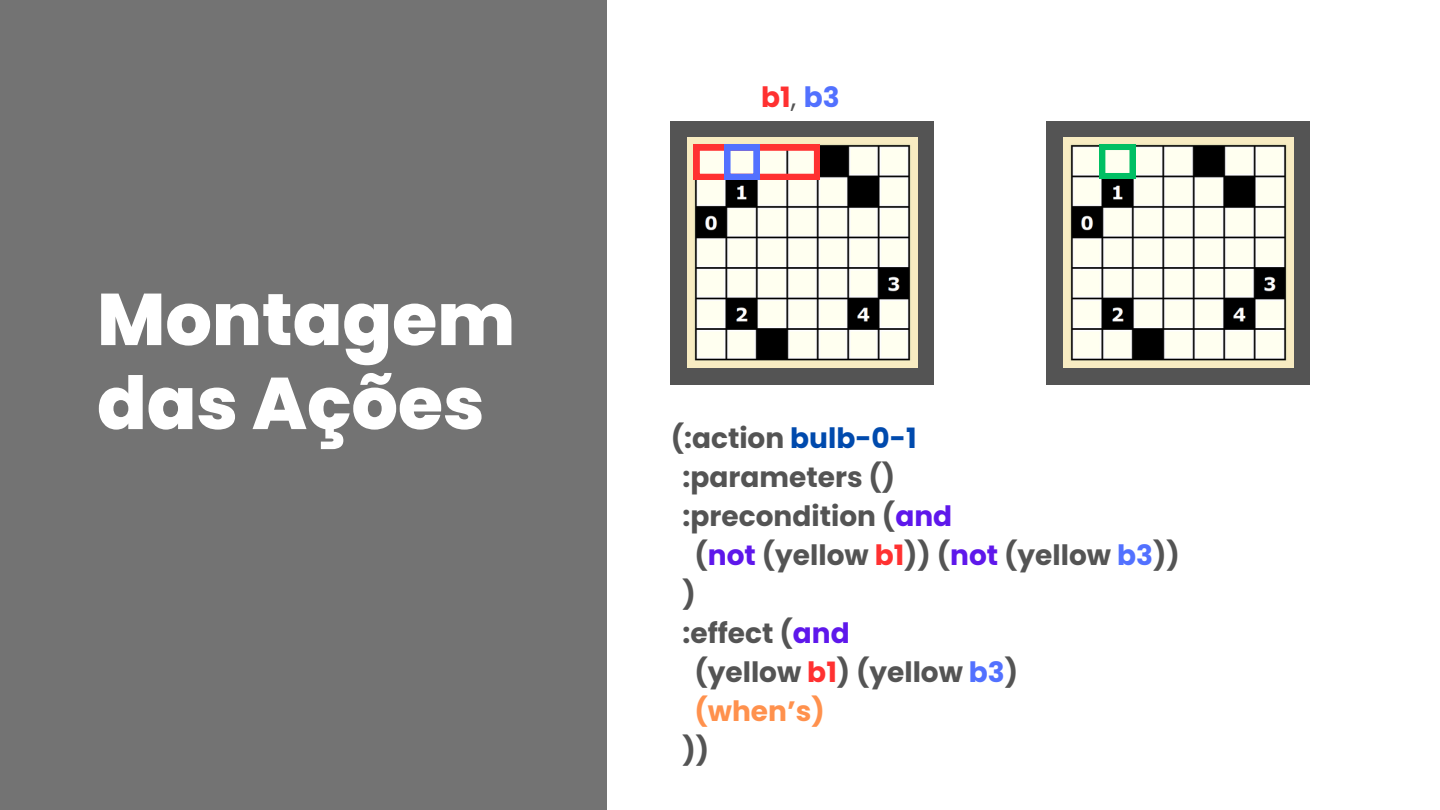
<style>
.page{position:relative;width:1440px;height:810px;background:#fff}
.page>*{position:absolute;margin:0;border:0;box-sizing:border-box;transform-origin:0 0}
.t1{font:800 73.1px/84px "Poppins";color:#fff}
.t2{font:700 28px "Poppins";color:#545454}
.t3{font:700 28px "Poppins";color:#ff914d}
.t4{font:700 28px "Poppins";color:#ff3131}
.s1{font-weight:400;color:#545454}
.s2{color:#5271ff}
.s3{color:#004aad}
.s4{color:#5e17eb}
.s5{color:#ff3131}
</style>
<div class="page">
<div style="left:0;top:0;width:607px;height:810px;background:#737373"></div>
<div style="left:1047px;top:121px;width:263px;height:263px;background:#545454"></div>
<div style="left:671px;top:121px;width:263px;height:263px;background:#545454"></div>
<img style="left:1063px;top:138px;width:230px;height:230px">
<svg style="left:1099px;top:144px;width:36px;height:35px"></svg>
<img style="left:687px;top:138px;width:230px;height:230px">
<svg style="left:694px;top:145px;width:126px;height:35px;background:#dfa5b5"></svg>
<h1 class="t1" style="left:97px;top:278px;width:420px">Montagem das Ações</h1>
<h2 class="t4" style="left:761px;top:77px;width:80px">b1<span class="s1">,</span> <span class="s2">b3</span></h2>
<p class="t2" style="left:671px;top:419px;width:247px">(:action <span class="s3">bulb-0-1</span></p>
<p class="t2" style="left:683px;top:458px;width:214px">:parameters ()</p>
<p class="t2" style="left:683px;top:497px;width:271px">:precondition (<span class="s4">and</span></p>
<p class="t2" style="left:694px;top:536px;width:487px">(<span class="s4">not</span> (yellow <span class="s5">b1</span>)) (<span class="s4">not</span> (yellow <span class="s2">b3</span>))</p>
<p class="t2" style="left:683px;top:575px;width:15px">)</p>
<p class="t2" style="left:683px;top:614px;width:169px">:effect (<span class="s4">and</span></p>
<p class="t2" style="left:694px;top:653px;width:325px">(yellow <span class="s5">b1</span>) (yellow <span class="s2">b3</span>)</p>
<p class="t3" style="left:694px;top:692px;width:132px">(when’s)</p>
<p class="t2" style="left:683px;top:731px;width:28px">))</p>
</div>
